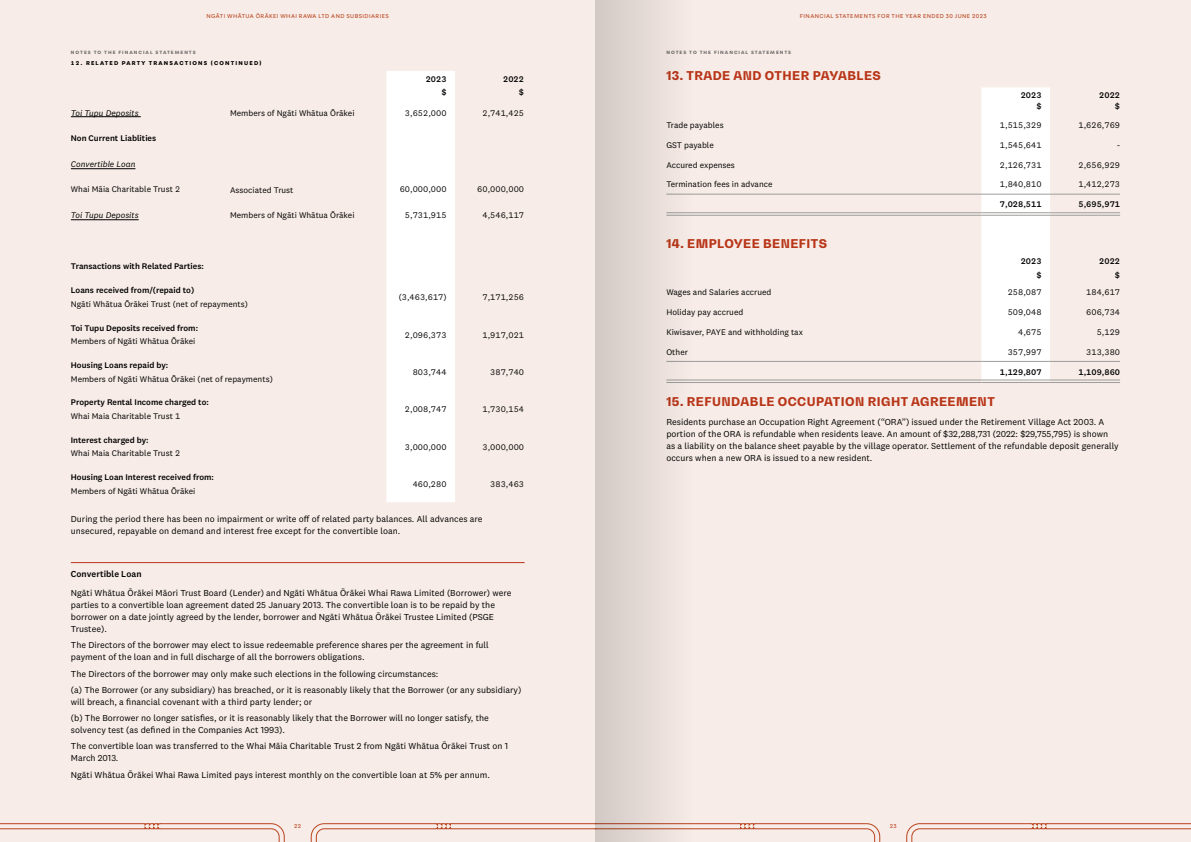
<style>
.page{position:relative;width:1191px;height:842px;background:#fff}
.page>*{position:absolute;margin:0;border:0;box-sizing:border-box;transform-origin:0 0}
.t1{font:800 12px "Bw Gradual";letter-spacing:.04em;color:#b83518}
.t2{font:9px/12px "National 2";color:#000}
.t3{font:500 9px "National 2";letter-spacing:.005em;color:#000}
.t4{font:8.5px "National 2";color:#000}
.t5{font:500 8.5px/13.8px "National 2";color:#000;text-align:right}
.t6{font:italic 8.5px "National 2";color:#000}
.t7{font:6px "Fabriga";letter-spacing:.07em;color:#b94420}
.t8{font:700 6px "Fabriga";letter-spacing:.2em;color:#000}
.t9{font:700 5px "Fabriga";letter-spacing:.2em;color:#706f6f}
</style>
<div class="page">
<div style="left:0;top:0;width:595px;height:842px;background:#f7ece7"></div>
<div style="left:587px;top:0;width:604px;height:842px;background:#f7ece7"></div>
<svg style="left:0;top:823px;width:595px;height:19px"></svg>
<svg style="left:692px;top:823px;width:499px;height:19px"></svg>
<hr style="left:71px;top:562px;width:453px;height:1px;background:#b83518">
<div style="left:386px;top:71px;width:69px;height:431px;background:#fff"></div>
<hr style="left:71px;top:116px;width:70px;height:1px;background:#000">
<hr style="left:71px;top:168px;width:64px;height:1px;background:#000">
<hr style="left:71px;top:219px;width:68px;height:1px;background:#000">
<div style="left:981px;top:87px;width:69px;height:293px;background:#fff"></div>
<hr style="left:666px;top:361px;width:315px;height:1px;background:#9d9d9c">
<hr style="left:981px;top:361px;width:69px;height:1px;background:#9d9d9c">
<hr style="left:1050px;top:361px;width:70px;height:1px;background:#9d9d9c">
<hr style="left:666px;top:380px;width:315px;height:1px;background:#9d9d9c">
<hr style="left:666px;top:382px;width:315px;height:1px;background:#9d9d9c">
<hr style="left:981px;top:380px;width:69px;height:1px;background:#9d9d9c">
<hr style="left:981px;top:382px;width:69px;height:1px;background:#9d9d9c">
<hr style="left:1050px;top:380px;width:70px;height:1px;background:#9d9d9c">
<hr style="left:1050px;top:382px;width:70px;height:1px;background:#9d9d9c">
<hr style="left:666px;top:194px;width:315px;height:1px;background:#9d9d9c">
<hr style="left:981px;top:194px;width:69px;height:1px;background:#9d9d9c">
<hr style="left:1050px;top:194px;width:70px;height:1px;background:#9d9d9c">
<hr style="left:666px;top:212px;width:315px;height:1px;background:#9d9d9c">
<hr style="left:666px;top:215px;width:315px;height:1px;background:#9d9d9c">
<hr style="left:981px;top:212px;width:69px;height:1px;background:#9d9d9c">
<hr style="left:981px;top:215px;width:69px;height:1px;background:#9d9d9c">
<hr style="left:1050px;top:212px;width:70px;height:1px;background:#9d9d9c">
<hr style="left:1050px;top:215px;width:70px;height:1px;background:#9d9d9c">
<div style="left:595px;top:0;width:97px;height:842px;background:linear-gradient(to right,#d2c8c4,#f5eae5)"></div>
<p class="t7" style="left:207px;top:12px;width:184px">NGĀTI WHĀTUA ŌRĀKEI WHAI RAWA LTD AND SUBSIDIARIES</p>
<p class="t7" style="left:800px;top:12px;width:188px">FINANCIAL STATEMENTS FOR THE YEAR ENDED 30 JUNE 2023</p>
<p class="t9" style="left:71px;top:49px;width:126px">NOTES TO THE FINANCIAL STATEMENTS</p>
<p class="t9" style="left:666px;top:49px;width:126px">NOTES TO THE FINANCIAL STATEMENTS</p>
<p class="t8" style="left:71px;top:59px;width:192px">12. RELATED PARTY TRANSACTIONS (CONTINUED)</p>
<p class="t5" style="left:426px;top:72px;width:22px">2023 $</p>
<p class="t5" style="left:503px;top:72px;width:22px">2022 $</p>
<p class="t6" style="left:71px;top:108px;width:69px">Toi Tupu Deposits</p>
<p class="t4" style="left:230px;top:108px;width:126px">Members of Ngāti Whātua Ōrākei</p>
<p class="t4" style="left:405px;top:108px;width:43px">3,652,000</p>
<p class="t4" style="left:482px;top:108px;width:43px">2,741,425</p>
<p class="t5" style="left:71px;top:131px;width:87px">Non Current Liablities</p>
<p class="t6" style="left:71px;top:159px;width:66px">Convertible Loan</p>
<p class="t4" style="left:71px;top:184px;width:111px">Whai Māia Charitable Trust 2</p>
<p class="t4" style="left:230px;top:185px;width:65px">Associated Trust</p>
<p class="t4" style="left:400px;top:184px;width:48px">60,000,000</p>
<p class="t4" style="left:477px;top:184px;width:48px">60,000,000</p>
<p class="t6" style="left:71px;top:210px;width:69px">Toi Tupu Deposits</p>
<p class="t4" style="left:230px;top:210px;width:126px">Members of Ngāti Whātua Ōrākei</p>
<p class="t4" style="left:405px;top:210px;width:43px">5,731,915</p>
<p class="t4" style="left:482px;top:210px;width:43px">4,546,117</p>
<p class="t5" style="left:71px;top:259px;width:134px">Transactions with Related Parties:</p>
<p class="t5" style="left:71px;top:283px;width:125px">Loans received from/(repaid to)</p>
<p class="t4" style="left:71px;top:299px;width:178px">Ngāti Whātua Ōrākei Trust (net of repayments)</p>
<p class="t5" style="left:71px;top:321px;width:129px">Toi Tupu Deposits received from:</p>
<p class="t4" style="left:71px;top:336px;width:126px">Members of Ngāti Whātua Ōrākei</p>
<p class="t5" style="left:71px;top:358px;width:99px">Housing Loans repaid by:</p>
<p class="t4" style="left:71px;top:374px;width:203px">Members of Ngāti Whātua Ōrākei (net of repayments)</p>
<p class="t5" style="left:71px;top:395px;width:139px">Property Rental Income charged to:</p>
<p class="t4" style="left:71px;top:411px;width:111px">Whai Maia Charitable Trust 1</p>
<p class="t5" style="left:71px;top:433px;width:79px">Interest charged by:</p>
<p class="t4" style="left:71px;top:448px;width:111px">Whai Maia Charitable Trust 2</p>
<p class="t4" style="left:399px;top:292px;width:49px">(3,463,617)</p>
<p class="t4" style="left:482px;top:292px;width:43px">7,171,256</p>
<p class="t4" style="left:405px;top:329px;width:43px">2,096,373</p>
<p class="t4" style="left:482px;top:329px;width:43px">1,917,021</p>
<p class="t4" style="left:413px;top:367px;width:35px">803,744</p>
<p class="t4" style="left:490px;top:367px;width:35px">387,740</p>
<p class="t4" style="left:405px;top:404px;width:43px">2,008,747</p>
<p class="t4" style="left:482px;top:404px;width:43px">1,730,154</p>
<p class="t4" style="left:405px;top:441px;width:43px">3,000,000</p>
<p class="t4" style="left:482px;top:441px;width:43px">3,000,000</p>
<p class="t5" style="left:71px;top:470px;width:144px">Housing Loan Interest received from:</p>
<p class="t4" style="left:71px;top:486px;width:126px">Members of Ngāti Whātua Ōrākei</p>
<p class="t4" style="left:413px;top:479px;width:35px">460,280</p>
<p class="t4" style="left:490px;top:479px;width:35px">383,463</p>
<p class="t2" style="left:71px;top:512px;width:413px">During the period there has been no impairment or write off of related party balances. All advances are unsecured, repayable on demand and interest free except for the convertible loan.</p>
<p class="t3" style="left:71px;top:568px;width:72px">Convertible Loan</p>
<p class="t2" style="left:71px;top:587px;width:442px">Ngāti Whātua Ōrākei Māori Trust Board (Lender) and Ngāti Whātua Ōrākei Whai Rawa Limited (Borrower) were parties to a convertible loan agreement dated 25 January 2013. The convertible loan is to be repaid by the borrower on a date jointly agreed by the lender, borrower and Ngāti Whātua Ōrākei Trustee Limited (PSGE Trustee).</p>
<p class="t2" style="left:71px;top:639px;width:419px">The Directors of the borrower may elect to issue redeemable preference shares per the agreement in full payment of the loan and in full discharge of all the borrowers obligations.</p>
<p class="t2" style="left:71px;top:665px;width:452px;line-height:16.3px">The Directors of the borrower may only make such elections in the following circumstances:<br>(a) The Borrower (or any subsidiary) has breached, or it is reasonably likely that the Borrower (or any subsidiary)</p>
<p class="t2" style="left:71px;top:693px;width:419px;line-height:16.3px">will breach, a financial covenant with a third party lender; or<br>(b) The Borrower no longer satisfies, or it is reasonably likely that the Borrower will no longer satisfy, the</p>
<p class="t2" style="left:71px;top:722px;width:439px;line-height:16.3px">solvency test (as defined in the Companies Act 1993).<br>The convertible loan was transferred to the Whai Māia Charitable Trust 2 from Ngāti Whātua Ōrākei Trust on 1</p>
<p class="t2" style="left:71px;top:750px;width:421px;line-height:16.3px">March 2013.<br>Ngāti Whātua Ōrākei Whai Rawa Limited pays interest monthly on the convertible loan at 5% per annum.</p>
<h1 class="t1" style="left:666px;top:68px;width:216px">13. TRADE AND OTHER PAYABLES</h1>
<p class="t5" style="left:1020px;top:89px;width:22px;line-height:11px">2023 $</p>
<p class="t5" style="left:1099px;top:89px;width:22px;line-height:11px">2022 $</p>
<p class="t4" style="left:666px;top:120px;width:59px">Trade payables</p>
<p class="t4" style="left:1000px;top:120px;width:43px">1,515,329</p>
<p class="t4" style="left:1078px;top:120px;width:43px">1,626,769</p>
<p class="t4" style="left:666px;top:140px;width:49px">GST payable</p>
<p class="t4" style="left:1000px;top:140px;width:43px">1,545,641</p>
<p class="t4" style="left:1117px;top:140px;width:4px">-</p>
<p class="t4" style="left:666px;top:160px;width:70px">Accured expenses</p>
<p class="t4" style="left:1000px;top:160px;width:43px">2,126,731</p>
<p class="t4" style="left:1078px;top:160px;width:43px">2,656,929</p>
<p class="t4" style="left:666px;top:179px;width:108px">Termination fees in advance</p>
<p class="t4" style="left:1000px;top:179px;width:43px">1,840,810</p>
<p class="t4" style="left:1078px;top:179px;width:43px">1,412,273</p>
<p class="t5" style="left:1000px;top:197px;width:43px">7,028,511</p>
<p class="t5" style="left:1078px;top:197px;width:43px">5,695,971</p>
<h1 class="t1" style="left:666px;top:236px;width:162px">14. EMPLOYEE BENEFITS</h1>
<p class="t5" style="left:1020px;top:254px;width:22px">2023 $</p>
<p class="t5" style="left:1099px;top:254px;width:22px">2022 $</p>
<p class="t4" style="left:666px;top:287px;width:107px">Wages and Salaries accrued</p>
<p class="t4" style="left:1007px;top:287px;width:35px">258,087</p>
<p class="t4" style="left:1086px;top:287px;width:35px">184,617</p>
<p class="t4" style="left:666px;top:307px;width:79px">Holiday pay accrued</p>
<p class="t4" style="left:1007px;top:307px;width:35px">509,048</p>
<p class="t4" style="left:1086px;top:307px;width:35px">606,734</p>
<p class="t4" style="left:666px;top:327px;width:138px">Kiwisaver, PAYE and withholding tax</p>
<p class="t4" style="left:1018px;top:327px;width:25px">4,675</p>
<p class="t4" style="left:1096px;top:327px;width:25px">5,129</p>
<p class="t4" style="left:666px;top:347px;width:23px">Other</p>
<p class="t4" style="left:1007px;top:347px;width:35px">357,997</p>
<p class="t4" style="left:1086px;top:347px;width:35px">313,380</p>
<p class="t5" style="left:1000px;top:365px;width:43px">1,129,807</p>
<p class="t5" style="left:1078px;top:365px;width:43px">1,109,860</p>
<h1 class="t1" style="left:666px;top:393px;width:330px">15. REFUNDABLE OCCUPATION RIGHT AGREEMENT</h1>
<p class="t2" style="left:666px;top:416px;width:454px">Residents purchase an Occupation Right Agreement (“ORA”) issued under the Retirement Village Act 2003. A portion of the ORA is refundable when residents leave. An amount of $32,288,731 (2022: $29,755,795) is shown as a liability on the balance sheet payable by the village operator. Settlement of the refundable deposit generally occurs when a new ORA is issued to a new resident.</p>
<p class="t7" style="left:294px;top:822px;width:8px">22</p>
<p class="t7" style="left:889px;top:822px;width:8px">23</p>
</div>
